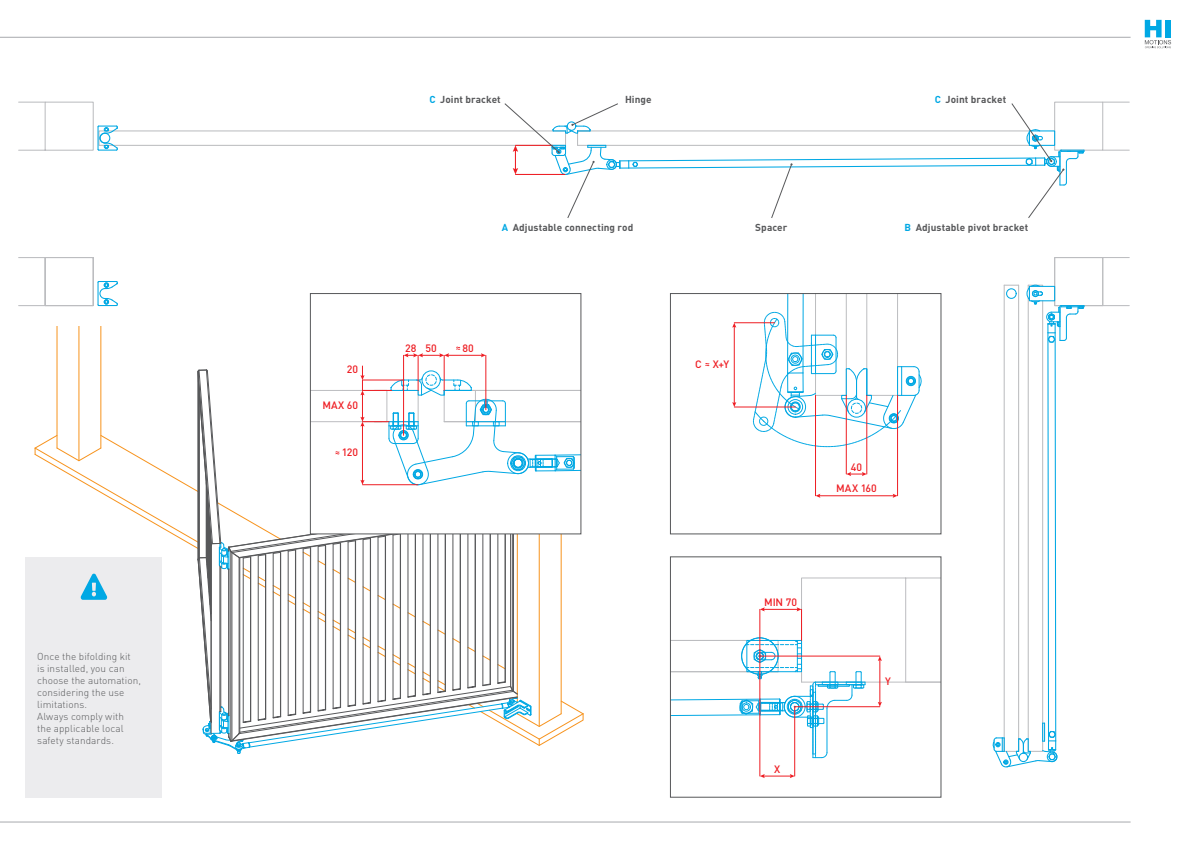
<style>
.page{position:relative;width:1191px;height:842px;background:#fff}
.page>*{position:absolute;margin:0;border:0;box-sizing:border-box;transform-origin:0 0}
.t1{font:500 10.6px/21.7px "DIN Pro";letter-spacing:-.005em;color:#ee1d23;text-align:center}
.t2{font:300 10px/12px "DIN Pro";letter-spacing:.005em;color:#57585a}
.t3{font:700 10px "DIN Pro";letter-spacing:.01em;color:#57585a}
.s1{color:#00a8e4}
</style>
<div class="page">
<div style="left:1054px;top:102px;width:49px;height:49px;border:1px solid #bcbdc0"></div>
<svg style="left:1102px;top:102px;width:27px;height:1px"></svg>
<svg style="left:1102px;top:150px;width:27px;height:1px"></svg>
<div style="left:98px;top:130px;width:468px;height:16px;border:1px solid #bcbdc0"></div>
<svg style="left:18px;top:101px;width:100px;height:50px"></svg>
<div style="left:100px;top:133px;width:10px;height:10px;border:1px solid #00a8e4;border-radius:50%"></div>
<svg style="left:19px;top:257px;width:99px;height:50px"></svg>
<svg style="left:992px;top:257px;width:138px;height:511px"></svg>
<div style="left:1048px;top:753px;width:7px;height:7px;border:1px solid #00a8e4;border-radius:50%"></div>
<div style="left:1029px;top:286px;width:26px;height:15px;border:1px solid #00a8e4"></div>
<svg style="left:1144px;top:20px;width:27px;height:28px"></svg>
<hr style="left:0;top:822px;width:1130px;height:1px;background:#a8a9ad">
<hr style="left:0;top:37px;width:1130px;height:1px;background:#a8a9ad">
<div style="left:26px;top:557px;width:136px;height:240px;background:#ececee"></div>
<svg style="left:504px;top:103px;width:580px;height:115px"></svg>
<svg style="left:34px;top:326px;width:550px;height:428px"></svg>
<div style="left:310px;top:293px;width:271px;height:241px;border:1px solid #57585a"></div>
<hr style="left:759px;top:656px;width:1px;height:120px;background:#ee1d23">
<hr style="left:794px;top:707px;width:1px;height:69px;background:#ee1d23">
<svg style="left:760px;top:774px;width:34px;height:4px"></svg>
<svg style="left:672px;top:577px;width:267px;height:181px"></svg>
<hr style="left:846px;top:294px;width:1px;height:101px;background:#bcbdc0">
<hr style="left:866px;top:294px;width:1px;height:101px;background:#bcbdc0">
<hr style="left:897px;top:294px;width:1px;height:101px;background:#bcbdc0">
<hr style="left:815px;top:294px;width:1px;height:101px;background:#bcbdc0">
<hr style="left:787px;top:294px;width:1px;height:79px;background:#00a8e4">
<hr style="left:802px;top:294px;width:1px;height:79px;background:#00a8e4">
<svg style="left:752px;top:311px;width:170px;height:136px"></svg>
<hr style="left:734px;top:326px;width:1px;height:78px;background:#ee1d23">
<svg style="left:732px;top:323px;width:4px;height:5px"></svg>
<svg style="left:732px;top:402px;width:4px;height:5px"></svg>
<hr style="left:846px;top:395px;width:1px;height:79px;background:#ee1d23">
<hr style="left:815px;top:395px;width:1px;height:101px;background:#ee1d23">
<hr style="left:734px;top:322px;width:40px;height:1px;background:#ee1d23">
<hr style="left:734px;top:407px;width:61px;height:1px;background:#ee1d23">
<hr style="left:897px;top:395px;width:1px;height:101px;background:#ee1d23">
<hr style="left:866px;top:395px;width:1px;height:79px;background:#ee1d23">
<svg style="left:846px;top:472px;width:20px;height:4px"></svg>
<hr style="left:819px;top:495px;width:75px;height:1px;background:#ee1d23">
<svg style="left:815px;top:494px;width:5px;height:4px"></svg>
<svg style="left:892px;top:494px;width:5px;height:4px"></svg>
<svg style="left:705px;top:363px;width:4px;height:3px"></svg>
<div style="left:670px;top:293px;width:271px;height:241px;border:1px solid #57585a"></div>
<p class="t2" style="left:37px;top:650px;width:105px">Once the bifolding kit<br>is installed, you can choose the automation, considering the use limitations.<br>Always comply with<br>the applicable local safety standards.</p>
<p class="t1" style="left:347px;top:358px;width:13px">20</p>
<p class="t1" style="left:322px;top:394px;width:37px">MAX 60</p>
<p class="t1" style="left:342px;top:441px;width:18px">120</p>
<p class="t3" style="left:429px;top:93px;width:73px"><span class="s1">C</span> Joint bracket</p>
<p class="t3" style="left:934px;top:93px;width:73px"><span class="s1">C</span> Joint bracket</p>
<p class="t3" style="left:625px;top:93px;width:28px">Hinge</p>
<p class="t3" style="left:755px;top:221px;width:34px">Spacer</p>
<p class="t3" style="left:501px;top:221px;width:133px"><span class="s1">A</span> Adjustable connecting rod</p>
<p class="t3" style="left:904px;top:221px;width:125px"><span class="s1">B</span> Adjustable pivot bracket</p>
<p class="t1" style="left:405px;top:337px;width:13px">28</p>
<p class="t1" style="left:425px;top:337px;width:13px">50</p>
<p class="t1" style="left:462px;top:337px;width:13px">80</p>
<p class="t1" style="left:695px;top:353px;width:35px">C X+Y</p>
<p class="t1" style="left:836px;top:455px;width:42px">40<br>MAX 160</p>
<p class="t1" style="left:764px;top:591px;width:34px">MIN 70</p>
<p class="t1" style="left:774px;top:757px;width:8px">X</p>
<p class="t1" style="left:885px;top:669px;width:7px">Y</p>
</div>
